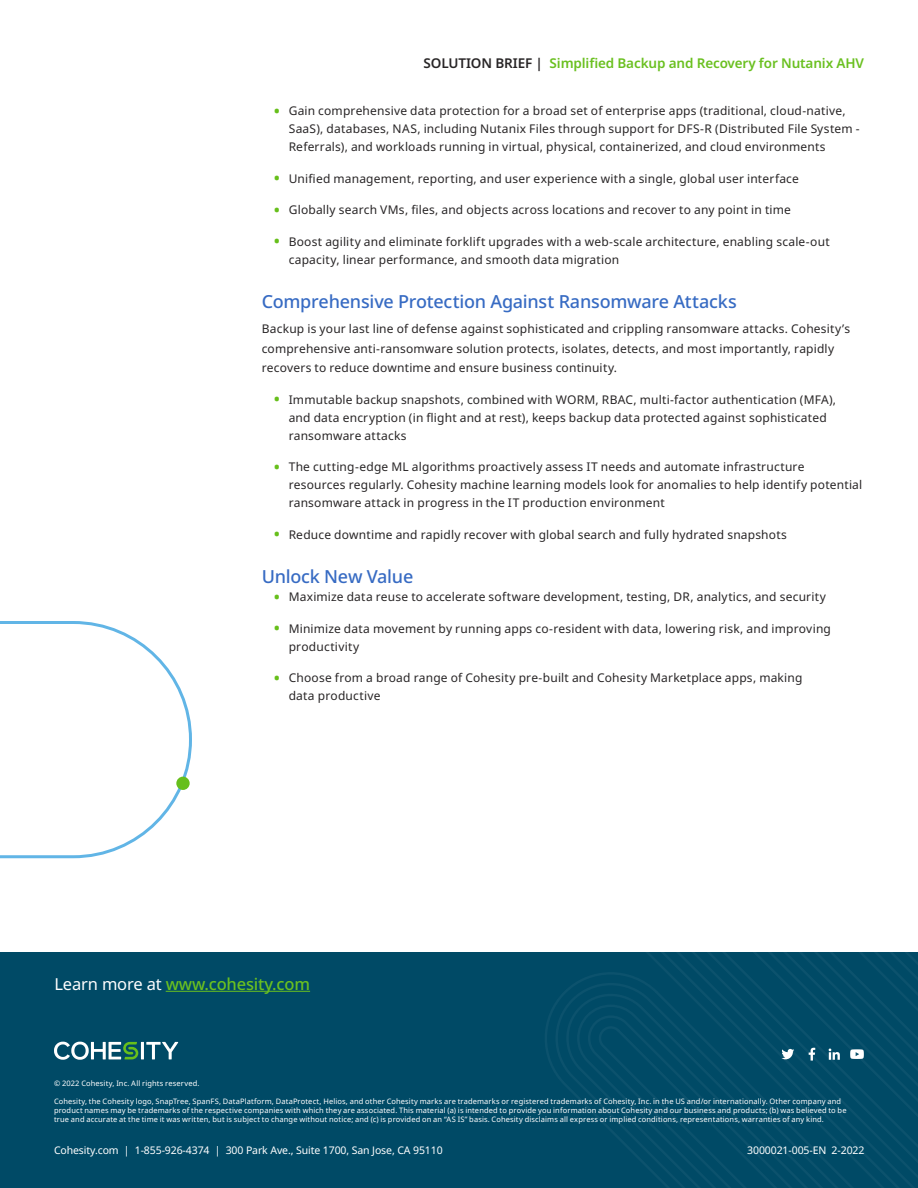
<style>
.page{position:relative;width:918px;height:1188px;background:#fff}
.page>*{position:absolute;margin:0;border:0;box-sizing:border-box;transform-origin:0 0}
.Subtitle_1{font:500 18px "Noto Sans";letter-spacing:-.015em;color:#376bc3}
.t1{font:500 16.5px "Noto Sans";letter-spacing:-.01em;color:#6ac020}
.t2{font:600 13.5px "Noto Sans";letter-spacing:-.01em;color:#6ac020}
.Body{font:12px/18px "Noto Sans";letter-spacing:.015em;color:#282526}
.t3{font:10.5px "Noto Sans";letter-spacing:-.01em;color:#fff}
.t4{font:7.5px/9px "Noto Sans";letter-spacing:.015em;color:#fff}
.s1{color:#282526}
.s2{font-weight:600;font-size:16.5px;color:#67bf1b}
.s3{font-weight:400;color:#fff}
</style>
<div class="page">
<div style="left:0;top:952px;width:918px;height:236px;background:#004a66"></div>
<svg style="left:545px;top:973px;width:78px;height:170px"></svg>
<svg style="left:623px;top:952px;width:295px;height:236px"></svg>
<hr style="left:141px;top:1042px;width:3px;height:17px;background:#fff">
<svg style="left:146px;top:1042px;width:32px;height:17px"></svg>
<svg style="left:54px;top:1042px;width:84px;height:18px"></svg>
<hr style="left:166px;top:991px;width:144px;height:1px;background:#6ac020">
<svg style="left:751px;top:952px;width:167px;height:218px"></svg>
<svg style="left:0;top:621px;width:192px;height:237px"></svg>
<div style="left:176px;top:777px;width:14px;height:13px;background:#66bf1c;border-radius:50%"></div>
<p class="t2" style="left:424px;top:54px;width:442px"><span class="s1">SOLUTION BRIEF |</span> Simplified Backup and Recovery for Nutanix AHV</p>
<p class="Body" style="left:289px;top:102px;width:572px;text-indent:-15px"><span class="s2">•</span> Gain comprehensive data protection for a broad set of enterprise apps (traditional, cloud-native,<br>SaaS), databases, NAS, including Nutanix Files through support for DFS-R (Distributed File System -<br>Referrals), and workloads running in virtual, physical, containerized, and cloud environments</p>
<p class="Body" style="left:274px;top:170px;width:527px"><span class="s2">•</span> Unified management, reporting, and user experience with a single, global user interface</p>
<p class="Body" style="left:274px;top:201px;width:519px"><span class="s2">•</span> Globally search VMs, files, and objects across locations and recover to any point in time</p>
<p class="Body" style="left:289px;top:233px;width:543px;text-indent:-15px"><span class="s2">•</span> Boost agility and eliminate forklift upgrades with a web-scale architecture, enabling scale-out capacity, linear performance, and smooth data migration</p>
<p class="Subtitle_1" style="left:262px;top:289px;width:477px">Comprehensive Protection Against Ransomware Attacks</p>
<p class="Body" style="left:262px;top:320px;width:590px;line-height:19.5px">Backup is your last line of defense against sophisticated and crippling ransomware attacks. Cohesity’s comprehensive anti-ransomware solution protects, isolates, detects, and most importantly, rapidly recovers to reduce downtime and ensure business continuity.</p>
<p class="Body" style="left:289px;top:391px;width:549px;text-indent:-15px"><span class="s2">•</span> Immutable backup snapshots, combined with WORM, RBAC, multi-factor authentication (MFA), and data encryption (in flight and at rest), keeps backup data protected against sophisticated ransomware attacks</p>
<p class="Body" style="left:289px;top:458px;width:575px;text-indent:-15px"><span class="s2">•</span> The cutting-edge ML algorithms proactively assess IT needs and automate infrastructure resources regularly. Cohesity machine learning models look for anomalies to help identify potential ransomware attack in progress in the IT production environment</p>
<p class="Body" style="left:274px;top:526px;width:515px"><span class="s2">•</span> Reduce downtime and rapidly recover with global search and fully hydrated snapshots</p>
<p class="Subtitle_1" style="left:262px;top:564px;width:153px">Unlock New Value</p>
<p class="Body" style="left:274px;top:588px;width:554px"><span class="s2">•</span> Maximize data reuse to accelerate software development, testing, DR, analytics, and security</p>
<p class="Body" style="left:289px;top:620px;width:544px;text-indent:-15px"><span class="s2">•</span> Minimize data movement by running apps co-resident with data, lowering risk, and improving productivity</p>
<p class="Body" style="left:289px;top:669px;width:515px;text-indent:-15px"><span class="s2">•</span> Choose from a broad range of Cohesity pre-built and Cohesity Marketplace apps, making data productive</p>
<h2 class="t1" style="left:55px;top:972px;width:257px"><span class="s3">Learn more at</span> www.cohesity.com</h2>
<p class="t4" style="left:54px;top:1079px;width:147px">© 2022 Cohesity, Inc. All rights reserved.</p>
<p class="t4" style="left:54px;top:1097px;width:794px">Cohesity, the Cohesity logo, SnapTree, SpanFS, DataPlatform, DataProtect, Helios, and other Cohesity marks are trademarks or registered trademarks of Cohesity, Inc. in the US and/or internationally. Other company and product names may be trademarks of the respective companies with which they are associated. This material (a) is intended to provide you information about Cohesity and our business and products; (b) was believed to be true and accurate at the time it was written, but is subject to change without notice; and (c) is provided on an “AS IS” basis. Cohesity disclaims all express or implied conditions, representations, warranties of any kind.</p>
<p class="t3" style="left:54px;top:1143px;width:390px">Cohesity.com | 1-855-926-4374 | 300 Park Ave., Suite 1700, San Jose, CA 95110</p>
<p class="t3" style="left:747px;top:1143px;width:119px">3000021-005-EN 2-2022</p>
</div>
